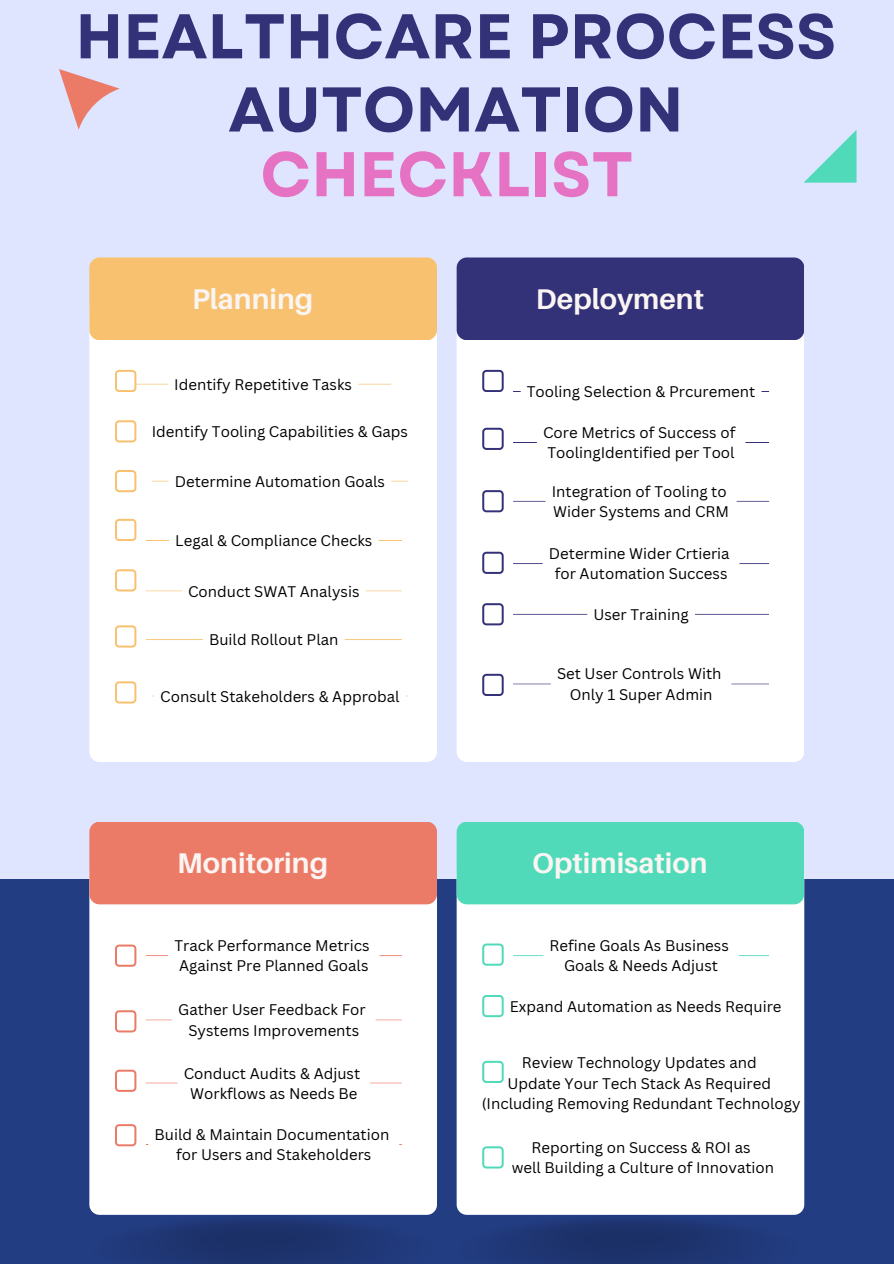
<style>
.page{position:relative;width:894px;height:1264px;background:#fff}
.page>*{position:absolute;margin:0;border:0;box-sizing:border-box;transform-origin:0 0}
.t1{font:700 63px/73.2px "Garet";color:#333178;text-align:center}
.t2{font:700 63px "Garet";color:#e672c3}
.t3{font:700 28.5px "Aileron";color:#faf5f2}
.t4{font:15px/20.2px "Canva Sans";color:#000;text-align:center}
</style>
<div class="page">
<div style="left:0;top:0;width:893px;height:1263px;background:#dfe4ff"></div>
<div style="left:0;top:879px;width:893px;height:384px;background:#233d82"></div>
<img style="left:96px;top:1214px;width:335px;height:49px">
<img style="left:463px;top:1214px;width:335px;height:49px">
<div style="left:89px;top:298px;width:348px;height:464px;background:#fff;border-radius:10px"></div>
<div style="left:89px;top:862px;width:348px;height:352px;background:#fff;border-radius:10px"></div>
<div style="left:456px;top:298px;width:348px;height:464px;background:#fff;border-radius:10px"></div>
<div style="left:456px;top:862px;width:348px;height:352px;background:#fff;border-radius:10px"></div>
<svg style="left:146px;top:1019px;width:256px;height:1px"></svg>
<svg style="left:513px;top:442px;width:256px;height:1px"></svg>
<svg style="left:145px;top:540px;width:257px;height:1px"></svg>
<svg style="left:513px;top:613px;width:256px;height:2px"></svg>
<svg style="left:145px;top:955px;width:257px;height:1px"></svg>
<svg style="left:513px;top:391px;width:256px;height:1px"></svg>
<svg style="left:513px;top:955px;width:256px;height:1px"></svg>
<svg style="left:152px;top:480px;width:256px;height:1px"></svg>
<svg style="left:146px;top:1082px;width:256px;height:1px"></svg>
<svg style="left:513px;top:500px;width:256px;height:2px"></svg>
<svg style="left:146px;top:590px;width:256px;height:1px"></svg>
<svg style="left:145px;top:639px;width:257px;height:1px"></svg>
<svg style="left:513px;top:683px;width:256px;height:1px"></svg>
<svg style="left:115px;top:420px;width:21px;height:22px"></svg>
<svg style="left:115px;top:1010px;width:21px;height:22px"></svg>
<svg style="left:482px;top:428px;width:21px;height:22px"></svg>
<svg style="left:482px;top:995px;width:21px;height:22px"></svg>
<svg style="left:115px;top:519px;width:21px;height:22px"></svg>
<svg style="left:115px;top:1124px;width:21px;height:22px"></svg>
<svg style="left:482px;top:603px;width:21px;height:22px"></svg>
<svg style="left:482px;top:1146px;width:21px;height:22px"></svg>
<svg style="left:115px;top:370px;width:276px;height:22px"></svg>
<svg style="left:115px;top:944px;width:21px;height:22px"></svg>
<svg style="left:482px;top:370px;width:21px;height:22px"></svg>
<svg style="left:482px;top:943px;width:21px;height:22px"></svg>
<svg style="left:115px;top:470px;width:21px;height:22px"></svg>
<svg style="left:115px;top:1069px;width:21px;height:22px"></svg>
<svg style="left:482px;top:490px;width:21px;height:22px"></svg>
<svg style="left:482px;top:1060px;width:21px;height:22px"></svg>
<svg style="left:115px;top:569px;width:21px;height:22px"></svg>
<svg style="left:115px;top:625px;width:21px;height:22px"></svg>
<svg style="left:482px;top:673px;width:21px;height:23px"></svg>
<div style="left:89px;top:257px;width:348px;height:83px;background:#f8c16f;border-radius:10px"></div>
<div style="left:89px;top:821px;width:348px;height:83px;background:#eb7a67;border-radius:10px"></div>
<div style="left:456px;top:257px;width:348px;height:83px;background:#333178;border-radius:10px"></div>
<div style="left:456px;top:821px;width:348px;height:83px;background:#50dab9;border-radius:10px"></div>
<svg style="left:804px;top:130px;width:52px;height:53px"></svg>
<svg style="left:59px;top:69px;width:61px;height:61px"></svg>
<svg style="left:115px;top:681px;width:21px;height:22px"></svg>
<svg style="left:513px;top:563px;width:256px;height:1px"></svg>
<svg style="left:482px;top:551px;width:21px;height:23px"></svg>
<h1 class="t1" style="left:75px;top:0;width:762px">HEALTHCARE PROCESS<br>AUTOMATION</h1>
<p class="t2" style="left:260px;top:129px;width:374px">CHECKLIST</p>
<h1 class="t3" style="left:192px;top:281px;width:123px">Planning</h1>
<p class="t4" style="left:174px;top:374px;width:179px">Identify Repetitive Tasks</p>
<p class="t4" style="left:152px;top:421px;width:258px">Identify Tooling Capabilities &amp; Gaps</p>
<p class="t4" style="left:175px;top:471px;width:212px">Determine Automation Goals</p>
<p class="t4" style="left:175px;top:530px;width:198px">Legal &amp; Compliance Checks</p>
<p class="t4" style="left:188px;top:580px;width:173px">Conduct SWAT Analysis</p>
<p class="t4" style="left:209px;top:629px;width:131px">Build Rollout Plan</p>
<p class="t4" style="left:160px;top:685px;width:241px">Consult Stakeholders &amp; Approbal</p>
<p class="t3" style="left:177px;top:845px;width:152px">Monitoring</p>
<p class="t4" style="left:174px;top:935px;width:197px">Track Performance Metrics<br>Against Pre Planned Goals</p>
<p class="t4" style="left:178px;top:999px;width:189px">Gather User Feedback For<br>Systems Improvements</p>
<p class="t4" style="left:184px;top:1062px;width:178px">Conduct Audits &amp; Adjust<br>Workflows as Needs Be</p>
<p class="t4" style="left:154px;top:1124px;width:236px">Build &amp; Maintain Documentation for Users and Stakeholders</p>
<p class="t3" style="left:535px;top:281px;width:170px">Deployment</p>
<p class="t4" style="left:526px;top:381px;width:230px">Tooling Selection &amp; Prcurement</p>
<p class="t4" style="left:543px;top:422px;width:194px;text-align:left">Core Metrics of Success of<br>ToolingIdentified per Tool</p>
<p class="t4" style="left:551px;top:481px;width:179px;text-align:left">Integration of Tooling to<br>Wider Systems and CRM</p>
<p class="t4" style="left:548px;top:543px;width:182px">Determine Wider Crtieria for Automation Success</p>
<p class="t4" style="left:593px;top:604px;width:97px">User Training</p>
<p class="t4" style="left:557px;top:663px;width:166px">Set User Controls With<br>Only 1 Super Admin</p>
<p class="t3" style="left:532px;top:845px;width:177px">Optimisation</p>
<p class="t4" style="left:549px;top:935px;width:181px">Refine Goals As Business<br>Goals &amp; Needs Adjust</p>
<p class="t4" style="left:509px;top:995px;width:273px">Expand Automation as Needs Require</p>
<p class="t4" style="left:481px;top:1052px;width:320px">Review Technology Updates and<br>Update Your Tech Stack As Required (Including Removing Redundant Technology</p>
<p class="t4" style="left:511px;top:1136px;width:264px">Reporting on Success &amp; ROI as<br>well Building a Culture of Innovation</p>
</div>
